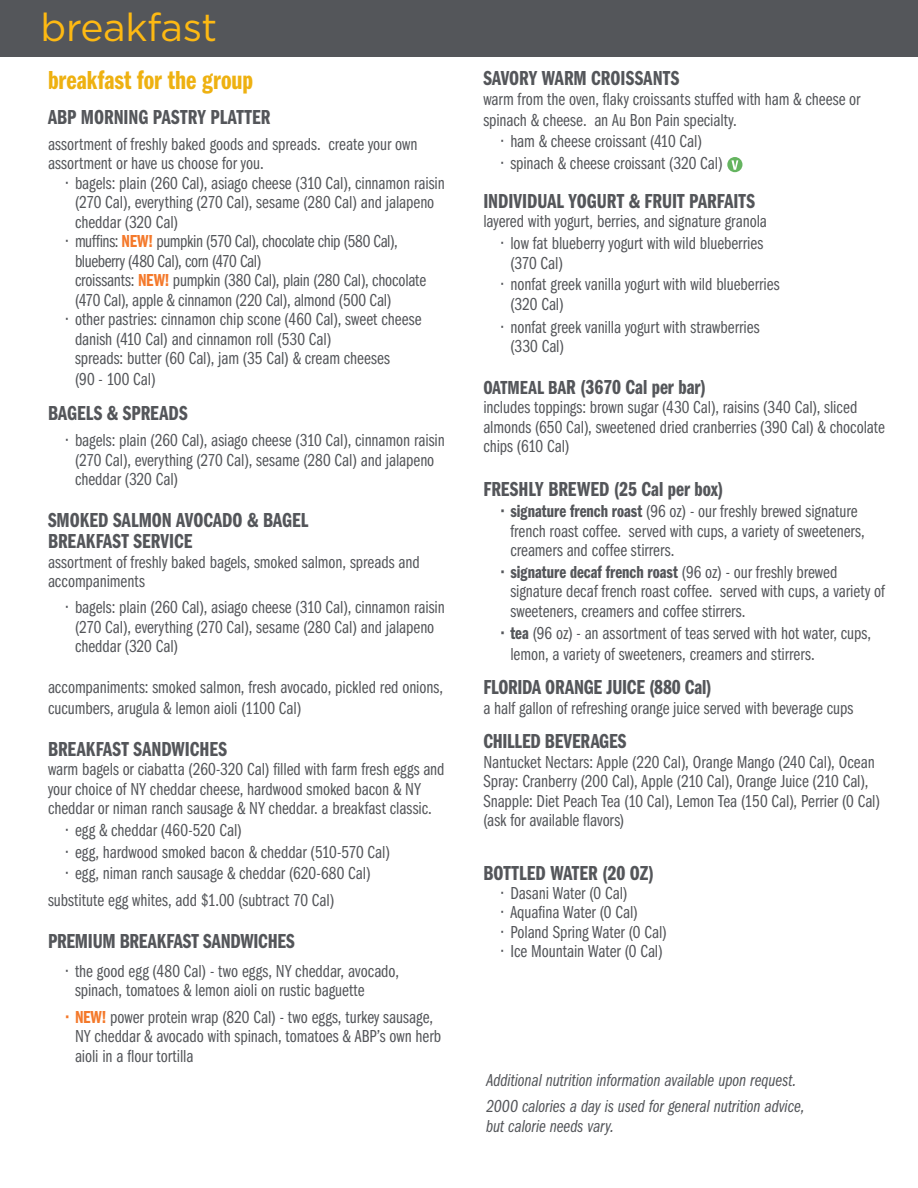
<style>
.page{position:relative;width:918px;height:1188px;background:#fff}
.page>*{position:absolute;margin:0;border:0;box-sizing:border-box;transform-origin:0 0}
.t1{font:39px "Gotham";letter-spacing:-.01em;color:#fdb913}
.t2{font:27px "ITC Franklin Gothic Std Dm Cp";color:#eeb111}
.t3{font:21px/21px "ITC Franklin Gothic Std Dm Cp";color:#54565a}
.t4{font:18px/19.5px "ITC Franklin Gothic Std Bk Cp";color:#54565a}
.t5{font:18px/26.2px "ITC Franklin Gothic Std Bk Cp It";letter-spacing:-.005em;color:#54565a}
.t6{font:18px "ITC Franklin Gothic Std Dm Cp";color:#54565a}
.s1{font-family:"ITC Franklin Gothic Std Dm Cp";color:#f4792b}
.s2{font-size:19.5px}
.s3{font-family:"ITC Franklin Gothic Std Dm Cp"}
.s4{font-family:"ITC Franklin Gothic Std Bk Cp"}
</style>
<div class="page">
<svg style="left:727px;top:157px;width:16px;height:15px"></svg>
<svg style="left:731px;top:160px;width:7px;height:10px"></svg>
<div style="left:0;top:0;width:918px;height:57px;background:#54565a"></div>
<h1 class="t1" style="left:40px;top:3px;width:178px">breakfast</h1>
<h2 class="t2" style="left:48px;top:65px;width:207px">breakfast for the group</h2>
<p class="t3" style="left:48px;top:107px;width:224px">ABP MORNING PASTRY PLATTER</p>
<p class="t4" style="left:48px;top:135px;width:371px">assortment of freshly baked goods and spreads. create your own assortment or have us choose for you.</p>
<p class="t4" style="left:75px;top:174px;width:371px;text-indent:-9px">• bagels: plain (260 Cal), asiago cheese (310 Cal), cinnamon raisin (270 Cal), everything (270 Cal), sesame (280 Cal) and jalapeno cheddar (320 Cal)</p>
<p class="t4" style="left:75px;top:232px;width:353px;text-indent:-9px">• muffins: <span class="s1">NEW!</span> pumpkin (570 Cal), chocolate chip (580 Cal), blueberry (480 Cal), corn (470 Cal)<br>croissants: <span class="s1">NEW!</span> pumpkin (380 Cal), plain (280 Cal), chocolate (470 Cal), apple &amp; cinnamon (220 Cal), almond (500 Cal)</p>
<p class="t4" style="left:75px;top:310px;width:348px;line-height:20px;text-indent:-9px">• other pastries: cinnamon chip scone (460 Cal), sweet cheese danish (410 Cal) and cinnamon roll (530 Cal)<br>spreads: butter (60 Cal), jam (35 Cal) &amp; cream cheeses<br>(90 - 100 Cal)</p>
<p class="t3" style="left:48px;top:403px;width:141px">BAGELS &amp; SPREADS</p>
<p class="t4" style="left:75px;top:431px;width:371px;text-indent:-9px">• bagels: plain (260 Cal), asiago cheese (310 Cal), cinnamon raisin (270 Cal), everything (270 Cal), sesame (280 Cal) and jalapeno cheddar (320 Cal)</p>
<p class="t3" style="left:48px;top:510px;width:262px">SMOKED SALMON AVOCADO &amp; BAGEL<br>BREAKFAST SERVICE</p>
<p class="t4" style="left:48px;top:552px;width:373px">assortment of freshly baked bagels, smoked salmon, spreads and accompaniments</p>
<p class="t4" style="left:75px;top:598px;width:371px;text-indent:-9px">• bagels: plain (260 Cal), asiago cheese (310 Cal), cinnamon raisin (270 Cal), everything (270 Cal), sesame (280 Cal) and jalapeno cheddar (320 Cal)</p>
<p class="t4" style="left:48px;top:677px;width:397px;line-height:21px">accompaniments: smoked salmon, fresh avocado, pickled red onions, cucumbers, arugula &amp; lemon aioli (1100 Cal)</p>
<p class="t3" style="left:48px;top:739px;width:181px">BREAKFAST SANDWICHES</p>
<p class="t4" style="left:48px;top:760px;width:398px">warm bagels or ciabatta (260-320 Cal) filled with farm fresh eggs and your choice of NY cheddar cheese, hardwood smoked bacon &amp; NY cheddar or niman ranch sausage &amp; NY cheddar. a breakfast classic.</p>
<p class="t4" style="left:66px;top:821px;width:177px">• egg &amp; cheddar (460-520 Cal)</p>
<p class="t4" style="left:66px;top:842px;width:325px">• egg, hardwood smoked bacon &amp; cheddar (510-570 Cal)</p>
<p class="t4" style="left:48px;top:861px;width:324px;line-height:26.2px;text-indent:18px">• egg, niman ranch sausage &amp; cheddar (620-680 Cal) substitute egg whites, add $1.00 (subtract 70 Cal)</p>
<p class="t3" style="left:48px;top:931px;width:248px">PREMIUM BREAKFAST SANDWICHES</p>
<p class="t4" style="left:75px;top:962px;width:326px;text-indent:-9px">• the good egg (480 Cal) - two eggs, NY cheddar, avocado, spinach, tomatoes &amp; lemon aioli on rustic baguette</p>
<p class="t4" style="left:75px;top:1007px;width:368px;text-indent:-9px"><span class="s1">• NEW!</span> power protein wrap (820 Cal) - two eggs, turkey sausage,<br>NY cheddar &amp; avocado with spinach, tomatoes &amp; ABP’s own herb aioli in a flour tortilla</p>
<p class="t3" style="left:483px;top:68px;width:197px">SAVORY WARM CROISSANTS</p>
<p class="t4" style="left:483px;top:88px;width:379px;line-height:21px">warm from the oven, flaky croissants stuffed with ham &amp; cheese or spinach &amp; cheese. an Au Bon Pain specialty.</p>
<p class="t4" style="left:501px;top:132px;width:202px">• ham &amp; cheese croissant (410 Cal)</p>
<p class="t4" style="left:501px;top:154px;width:223px">• spinach &amp; cheese croissant (320 Cal)</p>
<p class="t3" style="left:483px;top:191px;width:273px">INDIVIDUAL YOGURT &amp; FRUIT PARFAITS</p>
<p class="t4" style="left:483px;top:212px;width:285px">layered with yogurt, berries, and signature granola</p>
<p class="t4" style="left:510px;top:234px;width:254px;text-indent:-9px">• low fat blueberry yogurt with wild blueberries (370 Cal)</p>
<p class="t4" style="left:510px;top:275px;width:271px;text-indent:-9px">• nonfat greek vanilla yogurt with wild blueberries (320 Cal)</p>
<p class="t4" style="left:510px;top:318px;width:251px;text-indent:-9px">• nonfat greek vanilla yogurt with strawberries (330 Cal)</p>
<p class="t3" style="left:483px;top:377px;width:224px"><span class="s2">OATMEAL BA</span>R (3670 Cal per bar)</p>
<p class="t4" style="left:483px;top:398px;width:403px">includes toppings: brown sugar (430 Cal), raisins (340 Cal), sliced almonds (650 Cal), sweetened dried cranberries (390 Cal) &amp; chocolate chips (610 Cal)</p>
<p class="t3" style="left:483px;top:479px;width:242px">FRESHLY BREWED (25 Cal per box)</p>
<p class="t4" style="left:510px;top:502px;width:356px;text-indent:-9px"><span class="s3">• signature french roast</span> (96 oz) - our freshly brewed signature french roast coffee. served with cups, a variety of sweeteners, creamers and coffee stirrers.</p>
<p class="t6" style="left:501px;top:562px;width:338px">• signature decaf french roast <span class="s4">(96 oz) - our freshly brewed</span></p>
<p class="t4" style="left:510px;top:582px;width:376px">signature decaf french roast coffee. served with cups, a variety of sweeteners, creamers and coffee stirrers.</p>
<p class="t4" style="left:510px;top:622px;width:362px;line-height:21px;text-indent:-9px"><span class="s3">• tea</span> (96 oz) - an assortment of teas served with hot water, cups, lemon, a variety of sweeteners, creamers and stirrers.</p>
<p class="t3" style="left:483px;top:677px;width:230px">FLORIDA ORANGE JUICE (880 Cal)</p>
<p class="t4" style="left:483px;top:698px;width:372px">a half gallon of refreshing orange juice served with beverage cups</p>
<p class="t3" style="left:483px;top:731px;width:145px">CHILLED BEVERAGES</p>
<p class="t4" style="left:483px;top:752px;width:398px">Nantucket Nectars: Apple (220 Cal), Orange Mango (240 Cal), Ocean Spray: Cranberry (200 Cal), Apple (210 Cal), Orange Juice (210 Cal), Snapple: Diet Peach Tea (10 Cal), Lemon Tea (150 Cal), Perrier (0 Cal) (ask for available flavors)</p>
<p class="t3" style="left:483px;top:863px;width:172px">BOTTLED WATER (20 OZ)</p>
<p class="t4" style="left:501px;top:884px;width:128px">• Dasani Water (0 Cal)</p>
<p class="t4" style="left:501px;top:903px;width:138px">• Aquafina Water (0 Cal)</p>
<p class="t4" style="left:501px;top:923px;width:167px">• Poland Spring Water (0 Cal)</p>
<p class="t4" style="left:501px;top:942px;width:163px">• Ice Mountain Water (0 Cal)</p>
<p class="t5" style="left:486px;top:1067px;width:320px">Additional nutrition information available upon request.<br>2000 calories a day is used for general nutrition advice,</p>
<p class="t5" style="left:486px;top:1113px;width:130px">but calorie needs vary.</p>
</div>
